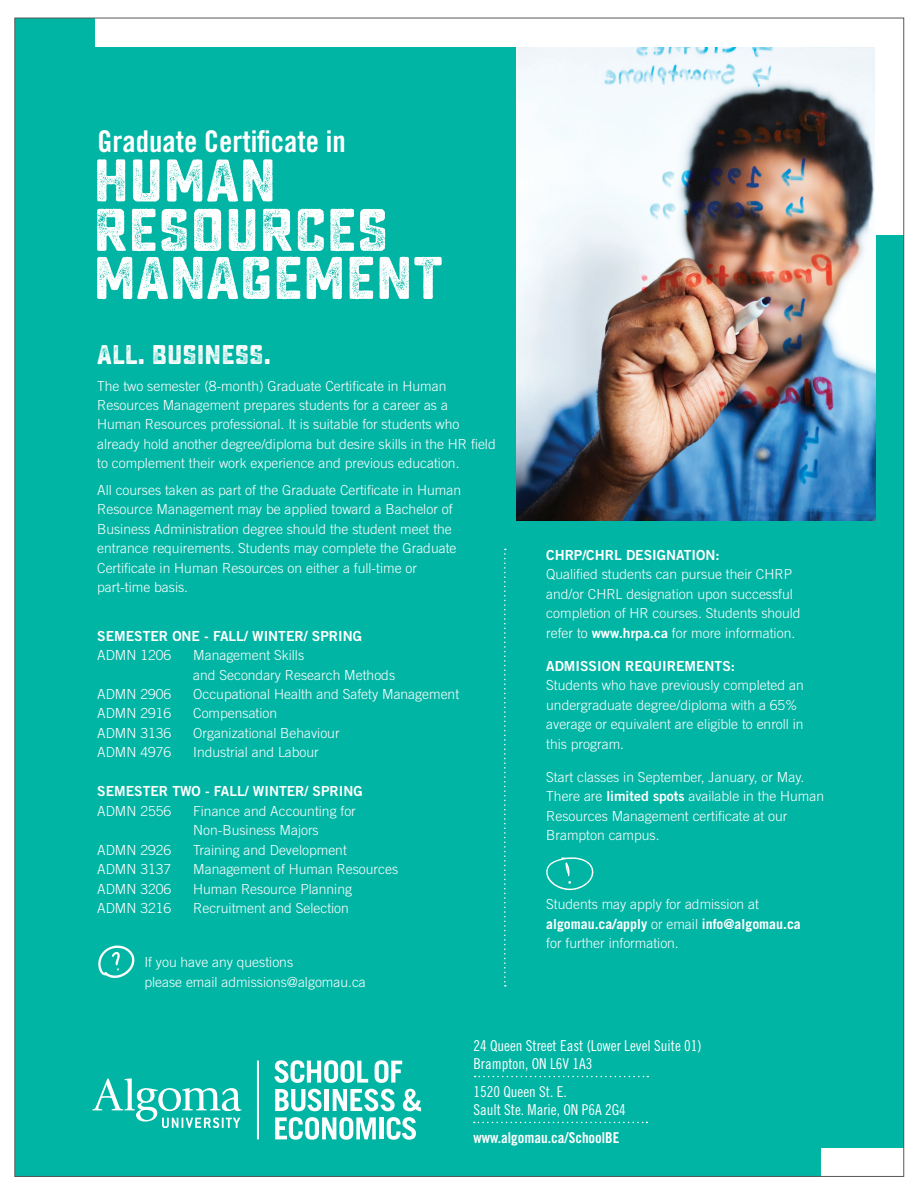
<style>
.page{position:relative;width:918px;height:1188px;background:#fff}
.page>*{position:absolute;margin:0;border:0;box-sizing:border-box;transform-origin:0 0}
.t1{font:60px/48.8px "Sucrose Bold Two";color:#fff}
.t2{font:30px "Trade Gothic Bold Cond Twenty";color:#fff}
.t3{font:27px "Sucrose Bold Two";color:#fff}
.t4{font:15px/18px "Trade Gothic Cond Eighteen";color:#fff}
.t5{font:15px "Trade Gothic Bold Cond Twenty";color:#fff}
.t6{font:300 13.8px/19.5px "Trade Gothic";color:#fff}
.t7{font:13.8px "Trade Gothic Bold Two";color:#fff}
.s1{font-family:"Trade Gothic Bold Two";font-weight:400}
.s2{font-weight:700}
</style>
<div class="page">
<div style="left:15px;top:19px;width:889px;height:1158px;background:#00b5a4"></div>
<img style="left:516px;top:47px;width:360px;height:474px">
<div style="left:822px;top:1148px;width:82px;height:28px;background:#fff"></div>
<svg style="left:546px;top:857px;width:48px;height:34px"></svg>
<svg style="left:504px;top:549px;width:2px;height:438px"></svg>
<div style="left:95px;top:19px;width:808px;height:28px;background:#fff"></div>
<div style="left:875px;top:17px;width:29px;height:218px;background:#fff"></div>
<svg style="left:98px;top:945px;width:37px;height:33px"></svg>
<svg style="left:274px;top:1060px;width:94px;height:23px"></svg>
<svg style="left:375px;top:1060px;width:27px;height:23px"></svg>
<svg style="left:275px;top:1089px;width:47px;height:22px"></svg>
<hr style="left:325px;top:1089px;width:4px;height:22px;background:#fff">
<svg style="left:333px;top:1089px;width:62px;height:22px"></svg>
<svg style="left:403px;top:1089px;width:18px;height:22px"></svg>
<svg style="left:275px;top:1117px;width:101px;height:23px"></svg>
<div style="left:379px;top:1117px;width:5px;height:22px;background:#fff"></div>
<svg style="left:387px;top:1117px;width:29px;height:23px"></svg>
<hr style="left:257px;top:1061px;width:2px;height:78px;background:#fff">
<svg style="left:92px;top:1078px;width:150px;height:50px"></svg>
<svg style="left:475px;top:1076px;width:173px;height:1px"></svg>
<svg style="left:474px;top:1122px;width:173px;height:1px"></svg>
<h2 class="t2" style="left:98px;top:123px;width:250px">Graduate Certificate in</h2>
<h1 class="t1" style="left:93px;top:157px;width:351px">HUMAN<br>RESOURCES<br>MANAGEMENT</h1>
<h3 class="t3" style="left:97px;top:339px;width:175px">ALL. BUSINESS.</h3>
<p class="t6" style="left:97px;top:376px;width:400px">The two semester (8-month) Graduate Certificate in Human Resources Management prepares students for a career as a<br>Human Resources professional. It is suitable for students who already hold another degree/diploma but desire skills in the HR field to complement their work experience and previous education.</p>
<p class="t6" style="left:97px;top:480px;width:365px">All courses taken as part of the Graduate Certificate in Human Resource Management may be applied toward a Bachelor of Business Administration degree should the student meet the entrance requirements. Students may complete the Graduate Certificate in Human Resources on either a full-time or part-time basis.</p>
<p class="t7" style="left:97px;top:627px;width:266px">SEMESTER ONE - FALL/ WINTER/ SPRING</p>
<p class="t6" style="left:97px;top:645px;width:76px">ADMN 1206</p>
<p class="t6" style="left:193px;top:645px;width:203px">Management Skills<br>and Secondary Research Methods</p>
<p class="t6" style="left:97px;top:684px;width:76px">ADMN 2906</p>
<p class="t6" style="left:193px;top:684px;width:267px">Occupational Health and Safety Management</p>
<p class="t6" style="left:97px;top:704px;width:76px">ADMN 2916</p>
<p class="t6" style="left:193px;top:704px;width:86px">Compensation</p>
<p class="t6" style="left:97px;top:723px;width:76px">ADMN 3136</p>
<p class="t6" style="left:193px;top:723px;width:148px">Organizational Behaviour</p>
<p class="t6" style="left:97px;top:743px;width:76px">ADMN 4976</p>
<p class="t6" style="left:193px;top:743px;width:127px">Industrial and Labour</p>
<p class="t7" style="left:97px;top:783px;width:267px">SEMESTER TWO - FALL/ WINTER/ SPRING</p>
<p class="t6" style="left:97px;top:801px;width:76px">ADMN 2556</p>
<p class="t6" style="left:193px;top:801px;width:164px">Finance and Accounting for<br>Non-Business Majors</p>
<p class="t6" style="left:97px;top:840px;width:76px">ADMN 2926</p>
<p class="t6" style="left:193px;top:840px;width:155px">Training and Development</p>
<p class="t6" style="left:97px;top:860px;width:76px">ADMN 3137</p>
<p class="t6" style="left:193px;top:860px;width:207px">Management of Human Resources</p>
<p class="t6" style="left:97px;top:879px;width:76px">ADMN 3206</p>
<p class="t6" style="left:193px;top:879px;width:160px">Human Resource Planning</p>
<p class="t6" style="left:97px;top:899px;width:76px">ADMN 3216</p>
<p class="t6" style="left:193px;top:899px;width:157px">Recruitment and Selection</p>
<p class="t6" style="left:144px;top:952px;width:223px">If you have any questions<br>please email admissions@algomau.ca</p>
<p class="t7" style="left:546px;top:546px;width:175px">CHRP/CHRL DESIGNATION:</p>
<p class="t6" style="left:546px;top:565px;width:256px">Qualified students can pursue their CHRP and/or CHRL designation upon successful completion of HR courses. Students should refer to <span class="s1">www.hrpa.ca</span> for more information.</p>
<p class="t7" style="left:546px;top:657px;width:190px">ADMISSION REQUIREMENTS:</p>
<p class="t6" style="left:546px;top:676px;width:259px">Students who have previously completed an undergraduate degree/diploma with a 65% average or equivalent are eligible to enroll in this program.</p>
<p class="t6" style="left:546px;top:767px;width:279px">Start classes in September, January, or May.<br>There are <span class="s1">limited spots</span> available in the Human Resources Management certificate at our Brampton campus.</p>
<p class="t6" style="left:546px;top:894px;width:256px">Students may apply for admission at <span class="s2">algomau.ca/apply</span> or email <span class="s2">info@algomau.ca </span>for further information.</p>
<p class="t4" style="left:473px;top:1037px;width:230px">24 Queen Street East (Lower Level Suite 01)<br>Brampton, ON L6V 1A3</p>
<p class="t4" style="left:473px;top:1082px;width:154px">1520 Queen St. E.<br>Sault Ste. Marie, ON P6A 2G4</p>
<p class="t5" style="left:473px;top:1128px;width:148px">www.algomau.ca/SchoolBE</p>
</div>
